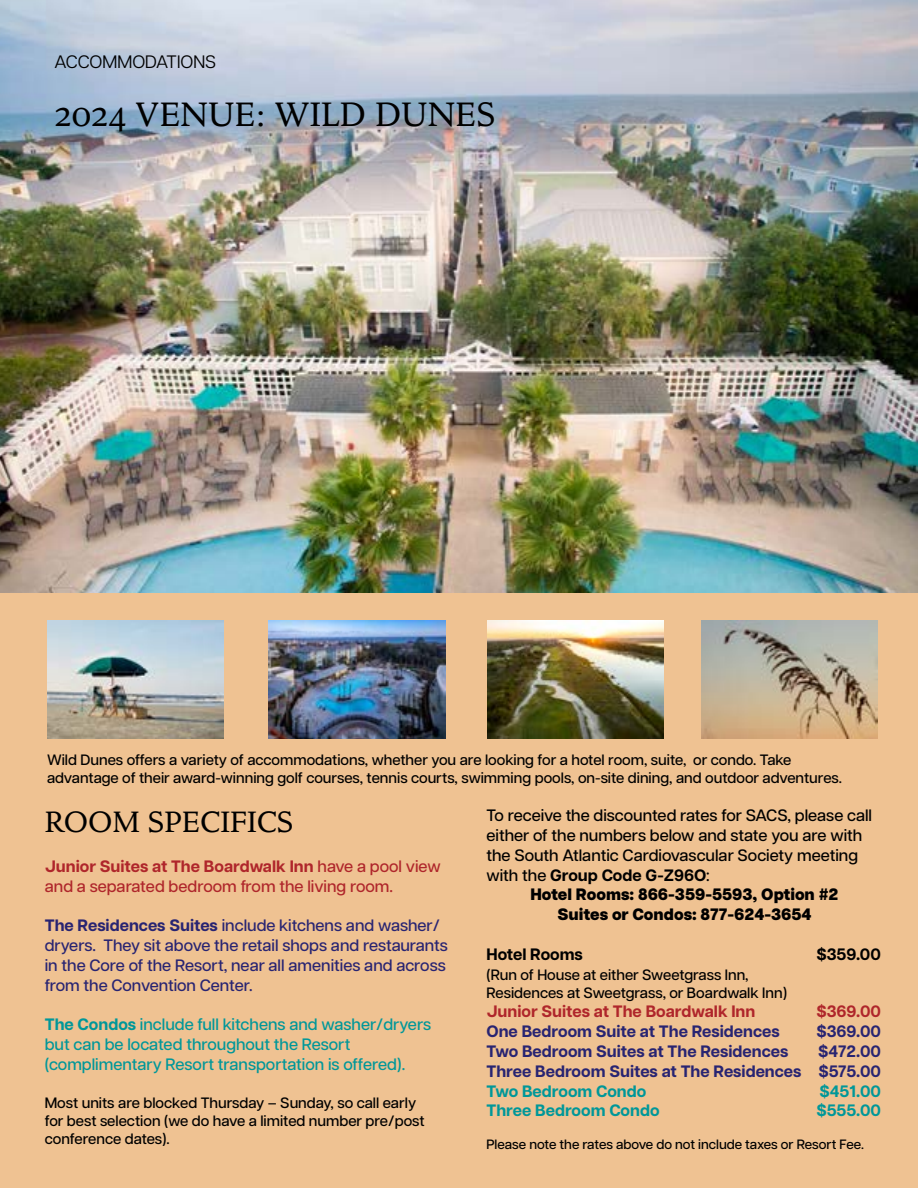
<style>
.page{position:relative;width:918px;height:1188px;background:#fff}
.page>*{position:absolute;margin:0;border:0;box-sizing:border-box;transform-origin:0 0}
.t1{font:34.5px "Goodchild Pro";color:#000}
.t2{font:30px "Goodchild Pro";color:#000}
.t3{font:18px "Articulat CF";color:#000}
.t4{font:500 16.5px/19.8px "Articulat CF";color:#282472}
.t5{font:500 16.5px "Articulat CF";color:#000}
.t6{font:500 16.5px/19.8px "Articulat CF";color:#009799}
.t7{font:700 16.5px/19.8px "Articulat CF";color:#282472;text-align:right}
.t8{font:500 16.5px/19.8px "Articulat CF";color:#af262b}
.t9{font:800 16.5px "Articulat CF";color:#000}
.t10{font:700 16.5px "Articulat CF";color:#009799}
.t11{font:700 16.5px "Articulat CF";color:#000}
.t12{font:700 16.5px "Articulat CF";color:#af262b}
.t13{font:500 15px/18px "Articulat CF";color:#000}
.t14{font:500 13.5px "Articulat CF";color:#000}
.s1{font-weight:700}
.s2{font-weight:500}
</style>
<div class="page">
<div style="left:1px;top:796px;width:917px;height:391px;background:#efc292"></div>
<img style="left:0;top:0;width:918px;height:650px">
<div style="left:1px;top:593px;width:917px;height:216px;background:#efc292"></div>
<img style="left:48px;top:621px;width:176px;height:117px">
<img style="left:269px;top:621px;width:176px;height:117px">
<img style="left:487px;top:621px;width:176px;height:117px">
<img style="left:701px;top:621px;width:176px;height:117px">
<p class="t3" style="left:55px;top:49px;width:163px">ACCOMMODATIONS</p>
<h1 class="t1" style="left:55px;top:95px;width:442px">2024 VENUE: WILD DUNES</h1>
<p class="t13" style="left:47px;top:750px;width:797px">Wild Dunes offers a variety of accommodations, whether you are looking for a hotel room, suite, or condo. Take advantage of their award-winning golf courses, tennis courts, swimming pools, on-site dining, and outdoor adventures.</p>
<h2 class="t2" style="left:45px;top:805px;width:250px">ROOM SPECIFICS</h2>
<p class="t8" style="left:45px;top:855px;width:397px"><span class="s1">Junior Suites at The Boardwalk Inn</span> have a pool view and a separated bedroom from the living room.</p>
<p class="t4" style="left:45px;top:915px;width:405px"><span class="s1">The Residences Suites</span> include kitchens and washer/ dryers. They sit above the retail shops and restaurants in the Core of the Resort, near all amenities and across from the Convention Center.</p>
<p class="t6" style="left:45px;top:1014px;width:388px"><span class="s1">The Condos</span> include full kitchens and washer/dryers but can be located throughout the Resort (complimentary Resort transportation is offered).</p>
<p class="t13" style="left:45px;top:1093px;width:381px">Most units are blocked Thursday – Sunday, so call early for best selection (we do have a limited number pre/post conference dates).</p>
<p class="t5" style="left:487px;top:803px;width:387px">To receive the discounted rates for SACS, please call</p>
<p class="t5" style="left:487px;top:823px;width:377px">either of the numbers below and state you are with</p>
<p class="t5" style="left:487px;top:843px;width:373px">the South Atlantic Cardiovascular Society meeting</p>
<p class="t11" style="left:487px;top:863px;width:225px"><span class="s2">with the</span> Group Code G-Z96O<span class="s2">:</span></p>
<p class="t9" style="left:531px;top:882px;width:309px">Hotel Rooms: 866-359-5593, Option #2</p>
<p class="t9" style="left:557px;top:902px;width:256px">Suites or Condos: 877-624-3654</p>
<p class="t11" style="left:486px;top:942px;width:98px">Hotel Rooms</p>
<p class="t11" style="left:816px;top:942px;width:66px">$359.00</p>
<p class="t13" style="left:487px;top:965px;width:302px">(Run of House at either Sweetgrass Inn,<br>Residences at Sweetgrass, or Boardwalk Inn)</p>
<p class="t12" style="left:487px;top:999px;width:270px">Junior Suites at The Boardwalk Inn</p>
<p class="t12" style="left:817px;top:999px;width:66px">$369.00</p>
<p class="t7" style="left:487px;top:1021px;width:295px">One Bedroom Suite at The Residences</p>
<p class="t7" style="left:817px;top:1021px;width:66px">$369.00</p>
<p class="t7" style="left:487px;top:1041px;width:303px">Two Bedroom Suites at The Residences</p>
<p class="t7" style="left:487px;top:1041px;width:396px">$472.00<br>Three Bedroom Suites at The Residences $575.00</p>
<p class="t10" style="left:487px;top:1079px;width:161px">Two Bedroom Condo</p>
<p class="t10" style="left:819px;top:1079px;width:63px">$451.00</p>
<p class="t10" style="left:487px;top:1098px;width:175px">Three Bedroom Condo</p>
<p class="t10" style="left:816px;top:1098px;width:66px">$555.00</p>
<p class="t14" style="left:487px;top:1134px;width:379px">Please note the rates above do not include taxes or Resort Fee.</p>
</div>
